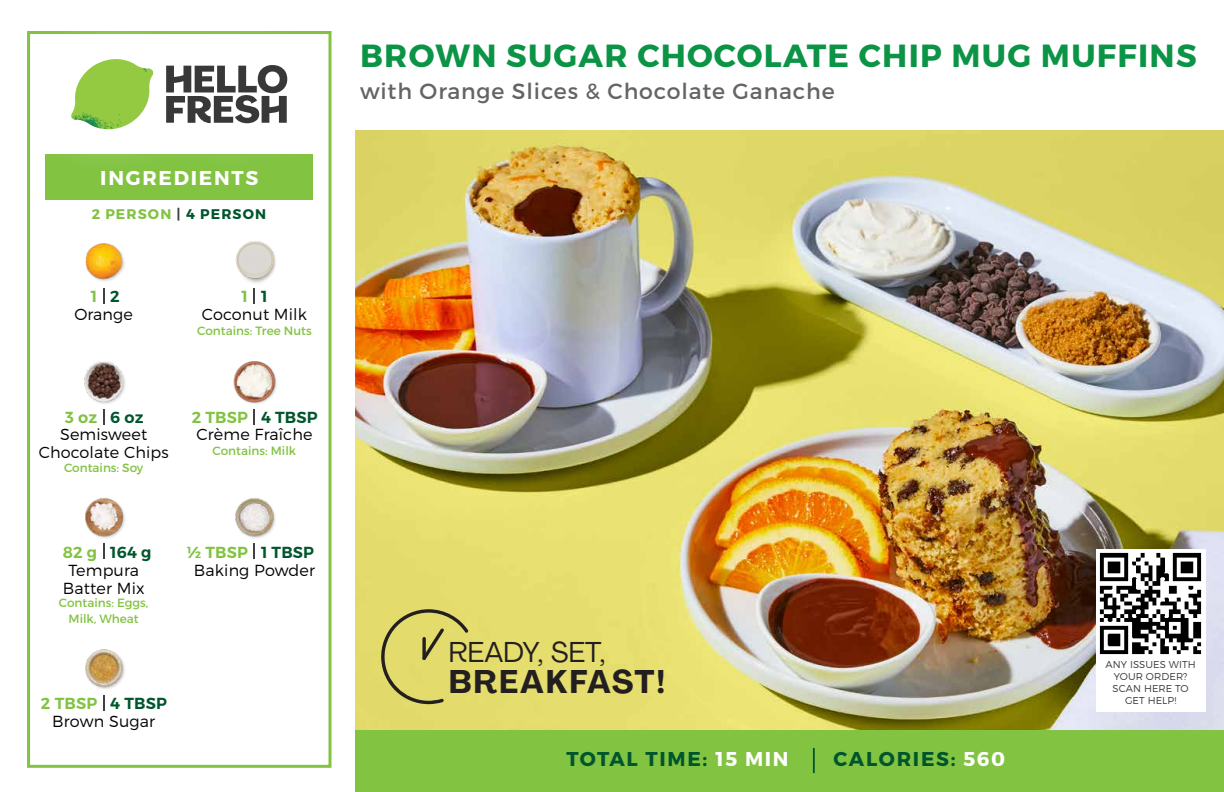
<style>
.page{position:relative;width:1224px;height:792px;background:#fff}
.page>*{position:absolute;margin:0;border:0;box-sizing:border-box;transform-origin:0 0}
.t1{font:700 32.4px "Agrandir";letter-spacing:.06em;color:#231f20}
.t2{font:700 32px "Montserrat";letter-spacing:.04em;color:#0b9446}
.t3{font:28.4px "Agrandir";letter-spacing:.005em;color:#231f20}
.t4{font:22px "Montserrat";letter-spacing:.04em;color:#636466}
.t5{font:700 20px "Montserrat";letter-spacing:.085em;color:#00562c}
.t6{font:700 20px "Montserrat";letter-spacing:.085em;color:#fff}
.t7{font:300 16px/18px "Montserrat";letter-spacing:.01em;color:#000;text-align:center}
.t8{font:600 16px "Montserrat";letter-spacing:.01em;color:#00562c}
.t9{font:600 16px "Montserrat";letter-spacing:.01em;color:#82c341}
.t10{font:700 14px "Montserrat";letter-spacing:.08em;color:#82c341}
.t11{font:12px/16px "Montserrat";color:#82c341;text-align:center}
.t12{font:300 10px/12px "Montserrat";letter-spacing:.01em;color:#383839;text-align:center}
.s1{color:#414042}
.s2{color:#00562c}
.s3{color:#fff}
</style>
<div class="page">
<div style="left:356px;top:729px;width:868px;height:63px;background:#82c341"></div>
<div style="left:45px;top:154px;width:268px;height:46px;background:#82c341"></div>
<div style="left:27px;top:31px;width:305px;height:737px;border:3px solid #82c341"></div>
<hr style="left:813px;top:748px;width:2px;height:25px;background:#00562c">
<img style="left:85px;top:243px;width:40px;height:38px">
<img style="left:235px;top:241px;width:41px;height:54px">
<img style="left:84px;top:361px;width:41px;height:43px">
<img style="left:233px;top:361px;width:44px;height:43px">
<img style="left:85px;top:497px;width:40px;height:42px">
<img style="left:235px;top:498px;width:41px;height:40px">
<img style="left:85px;top:649px;width:40px;height:40px">
<div style="left:22px;top:8px;width:318px;height:173px;background:#fff;opacity:.75"></div>
<svg style="left:166px;top:63px;width:121px;height:60px"></svg>
<svg style="left:71px;top:59px;width:82px;height:70px"></svg>
<img style="left:116px;top:59px;width:37px;height:31px">
<img style="left:71px;top:86px;width:75px;height:13px">
<img style="left:71px;top:90px;width:72px;height:39px">
<img style="left:114px;top:99px;width:32px;height:30px">
<img style="left:356px;top:130px;width:868px;height:599px">
<svg style="left:380px;top:609px;width:88px;height:95px;background:#cfc864"></svg>
<svg style="left:422px;top:639px;width:4px;height:19px"></svg>
<div style="left:1096px;top:655px;width:110px;height:57px;background:#fff"></div>
<div style="left:1096px;top:549px;width:110px;height:110px;background:#fff"></div>
<img style="left:1099px;top:552px;width:103px;height:103px">
<svg style="left:254px;top:288px;width:1px;height:16px"></svg>
<svg style="left:103px;top:288px;width:1px;height:16px"></svg>
<svg style="left:254px;top:409px;width:1px;height:15px"></svg>
<svg style="left:103px;top:409px;width:1px;height:15px"></svg>
<svg style="left:254px;top:544px;width:1px;height:15px"></svg>
<svg style="left:103px;top:544px;width:1px;height:15px"></svg>
<svg style="left:103px;top:695px;width:1px;height:16px"></svg>
<p class="t6" style="left:100px;top:165px;width:159px">INGREDIENTS</p>
<p class="t10" style="left:92px;top:205px;width:176px">2 PERSON <span class="s1">|</span> <span class="s2">4 PERSON</span></p>
<p class="t8" style="left:110px;top:287px;width:11px">2</p>
<p class="t8" style="left:261px;top:287px;width:8px">1</p>
<p class="t9" style="left:91px;top:287px;width:8px">1</p>
<p class="t9" style="left:242px;top:287px;width:8px">1</p>
<p class="t7" style="left:74px;top:305px;width:60px">Orange</p>
<p class="t7" style="left:202px;top:305px;width:107px">Coconut Milk</p>
<p class="t11" style="left:197px;top:322px;width:116px">Contains: Tree Nuts</p>
<p class="t9" style="left:65px;top:407px;width:33px">3 oz</p>
<p class="t9" style="left:192px;top:407px;width:58px">2 TBSP</p>
<p class="t8" style="left:110px;top:407px;width:35px">6 oz</p>
<p class="t8" style="left:261px;top:407px;width:58px">4 TBSP</p>
<p class="t7" style="left:39px;top:425px;width:132px">Semisweet<br>Chocolate Chips</p>
<p class="t7" style="left:196px;top:425px;width:118px">Crème Fraîche</p>
<p class="t11" style="left:213px;top:442px;width:85px">Contains: Milk</p>
<p class="t11" style="left:64px;top:460px;width:81px">Contains: Soy</p>
<p class="t9" style="left:63px;top:543px;width:36px">82 g</p>
<p class="t9" style="left:187px;top:543px;width:62px">½ TBSP</p>
<p class="t8" style="left:110px;top:543px;width:43px">164 g</p>
<p class="t8" style="left:261px;top:543px;width:55px">1 TBSP</p>
<p class="t7" style="left:63px;top:561px;width:83px">Tempura<br>Batter Mix</p>
<p class="t7" style="left:194px;top:561px;width:123px">Baking Powder</p>
<p class="t11" style="left:59px;top:595px;width:91px">Contains: Eggs,<br>Milk, Wheat</p>
<p class="t9" style="left:41px;top:694px;width:58px">2 TBSP</p>
<p class="t8" style="left:110px;top:694px;width:58px">4 TBSP</p>
<p class="t7" style="left:52px;top:712px;width:104px">Brown Sugar</p>
<h2 class="t2" style="left:360px;top:36px;width:838px">BROWN SUGAR CHOCOLATE CHIP MUG MUFFINS</h2>
<h3 class="t4" style="left:360px;top:78px;width:476px">with Orange Slices &amp; Chocolate Ganache</h3>
<h3 class="t3" style="left:449px;top:634px;width:158px">READY, SET,</h3>
<h1 class="t1" style="left:449px;top:662px;width:218px">BREAKFAST!</h1>
<p class="t12" style="left:1106px;top:658px;width:92px">ANY ISSUES WITH<br>YOUR ORDER?<br>SCAN HERE TO<br>GET HELP!</p>
<p class="t5" style="left:567px;top:747px;width:224px">TOTAL TIME: <span class="s3">15 MIN</span></p>
<p class="t5" style="left:834px;top:747px;width:173px">CALORIES: <span class="s3">560</span></p>
</div>
